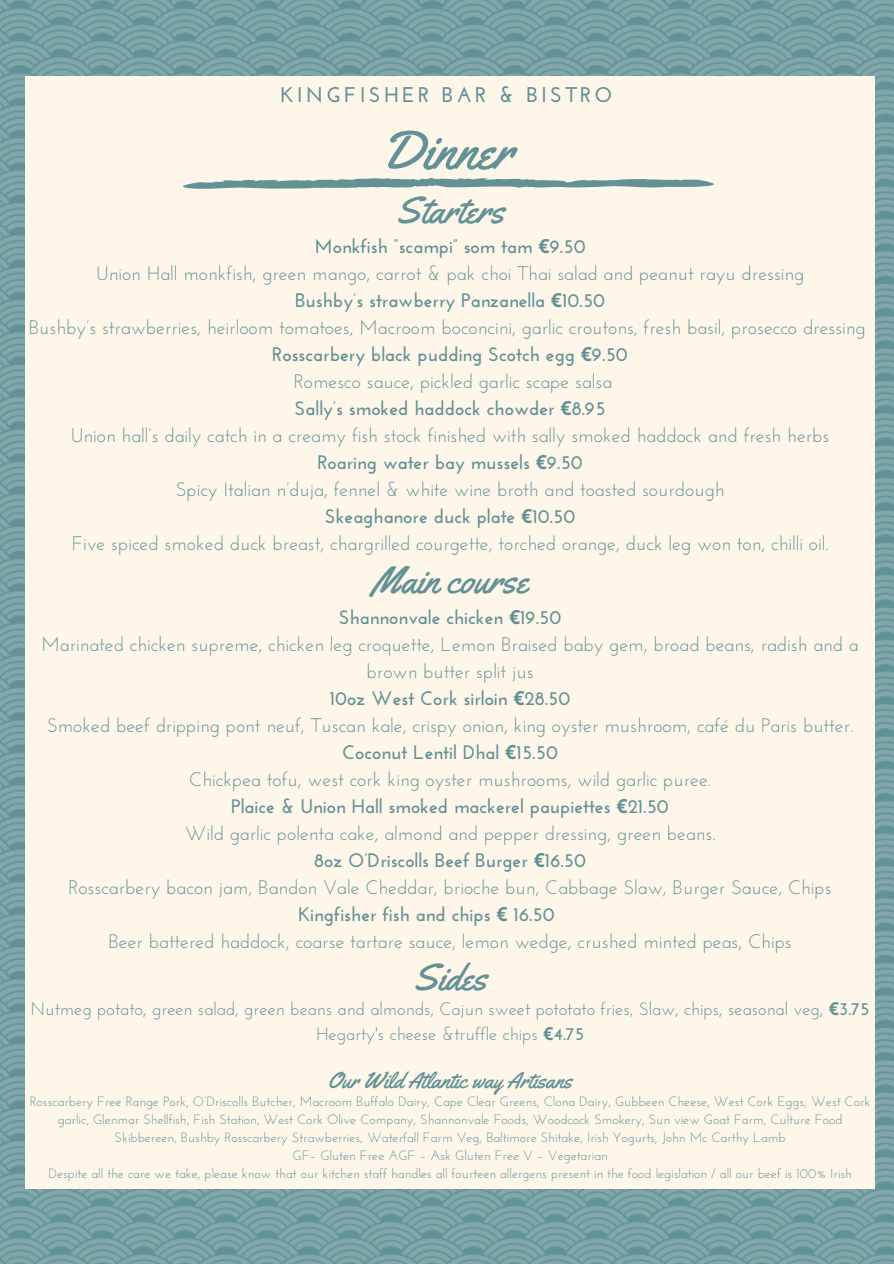
<style>
.page{position:relative;width:894px;height:1264px;background:#fff}
.page>*{position:absolute;margin:0;border:0;box-sizing:border-box;transform-origin:0 0}
.t1{font:54.6px "Yellowtail";color:#629196}
.t2{font:37.5px "Yellowtail";color:#629196}
.t3{font:22.5px "Yellowtail";color:#629196}
.t4{font:700 21.15px "Josefin Sans";letter-spacing:.15em;color:#629196}
.t5{font:19.5px/27px "Josefin Sans";color:#629196;text-align:center}
.t6{font:700 19.5px "Josefin Sans";color:#629196}
.t7{font:18px "Josefin Sans";color:#629196}
.t8{font:13.5px/18px "Josefin Sans";color:#629196;text-align:center}
.s1{font-family:"Noto Sans"}
.s2{font-family:"Noto Sans";font-weight:700}
.s3{font-weight:700}
</style>
<div class="page">
<img style="left:0;top:0;width:893px;height:1263px">
<div style="left:26px;top:76px;width:847px;height:1112px;background:#fff6ea"></div>
<svg style="left:183px;top:178px;width:531px;height:11px"></svg>
<p class="t4" style="left:281px;top:86px;width:333px">KINGFISHER BAR &amp; BISTRO</p>
<p class="t1" style="left:380px;top:116px;width:134px">Dinner</p>
<p class="t2" style="left:396px;top:187px;width:110px">Starters</p>
<p class="t6" style="left:314px;top:238px;width:273px">Monkfish “scampi” som tam <span class="s1">€</span>9.50</p>
<p class="t5" style="left:96px;top:261px;width:709px">Union Hall monkfish, green mango, carrot &amp; pak choi Thai salad and peanut rayu dressing</p>
<p class="t6" style="left:295px;top:292px;width:312px">Bushby’s strawberry Panzanella <span class="s1">€</span>10.50</p>
<p class="t5" style="left:29px;top:315px;width:838px">Bushby’s strawberries, heirloom tomatoes, Macroom boconcini, garlic croutons, fresh basil, prosecco dressing</p>
<p class="t6" style="left:272px;top:346px;width:357px">Rosscarbery black pudding Scotch egg <span class="s1">€</span>9.50</p>
<p class="t5" style="left:294px;top:369px;width:319px">Romesco sauce, pickled garlic scape salsa</p>
<p class="t6" style="left:294px;top:400px;width:312px">Sally’s smoked haddock chowder <span class="s1">€</span>8.95</p>
<p class="t5" style="left:71px;top:424px;width:759px">Union hall’s daily catch in a creamy fish stock finished with sally smoked haddock and fresh herbs</p>
<p class="t6" style="left:317px;top:454px;width:267px">Roaring water bay mussels <span class="s1">€</span>9.50</p>
<p class="t5" style="left:176px;top:478px;width:550px">Spicy Italian n’duja, fennel &amp; white wine broth and toasted sourdough</p>
<p class="t6" style="left:325px;top:508px;width:252px">Skeaghanore duck plate <span class="s1">€</span>10.50</p>
<p class="t5" style="left:72px;top:532px;width:758px">Five spiced smoked duck breast, chargrilled courgette, torched orange, duck leg won ton, chilli oil.</p>
<p class="t2" style="left:372px;top:556px;width:157px">Main course</p>
<p class="t6" style="left:338px;top:609px;width:224px">Shannonvale chicken <span class="s1">€</span>19.50</p>
<p class="t5" style="left:42px;top:632px;width:818px">Marinated chicken supreme, chicken leg croquette, Lemon Braised baby gem, broad beans, radish and a brown butter split jus</p>
<p class="t6" style="left:330px;top:690px;width:242px">10oz West Cork sirloin <span class="s1">€</span>28.50</p>
<p class="t5" style="left:47px;top:713px;width:807px">Smoked beef dripping pont neuf, Tuscan kale, crispy onion, king oyster mushroom, café du Paris butter.</p>
<p class="t6" style="left:342px;top:744px;width:217px">Coconut Lentil Dhal <span class="s1">€</span>15.50</p>
<p class="t5" style="left:189px;top:767px;width:523px">Chickpea tofu, west cork king oyster mushrooms, wild garlic puree.</p>
<p class="t6" style="left:231px;top:798px;width:439px">Plaice &amp; Union Hall smoked mackerel paupiettes <span class="s1">€</span>21.50</p>
<p class="t5" style="left:185px;top:821px;width:532px">Wild garlic polenta cake, almond and pepper dressing, green beans.</p>
<p class="t6" style="left:314px;top:852px;width:273px">8oz O’Driscolls Beef Burger <span class="s1">€</span>16.50</p>
<p class="t5" style="left:69px;top:875px;width:764px">Rosscarbery bacon jam, Bandon Vale Cheddar, brioche bun, Cabbage Slaw, Burger Sauce, Chips</p>
<p class="t6" style="left:298px;top:906px;width:258px">Kingfisher fish and chips <span class="s1">€</span> 16.50</p>
<p class="t5" style="left:108px;top:929px;width:684px">Beer battered haddock, coarse tartare sauce, lemon wedge, crushed minted peas, Chips</p>
<p class="t2" style="left:413px;top:953px;width:75px">Sides</p>
<p class="t7" style="left:31px;top:1001px;width:840px">Nutmeg potato, green salad, green beans and almonds, Cajun sweet pototato fries, Slaw, chips, seasonal veg, <span class="s2">€</span><span class="s3">3.75</span></p>
<p class="t7" style="left:316px;top:1026px;width:270px">Hegarty's cheese &amp;truffle chips <span class="s2">€</span><span class="s3">4.75</span></p>
<p class="t3" style="left:328px;top:1066px;width:246px">Our Wild Atlantic way Artisans</p>
<p class="t8" style="left:30px;top:1093px;width:841px">Rosscarbery Free Range Pork, O’Driscolls Butcher, Macroom Buffalo Dairy, Cape Clear Greens, Clona Dairy, Gubbeen Cheese, West Cork Eggs, West Cork garlic, Glenmar Shellfish, Fish Station, West Cork Olive Company, Shannonvale Foods, Woodcock Smokery, Sun view Goat Farm, Culture Food<br>Skibbereen, Bushby Rosscarbery Strawberries, Waterfall Farm Veg, Baltimore Shitake, Irish Yogurts, John Mc Carthy Lamb</p>
<p class="t8" style="left:292px;top:1147px;width:317px">GF– Gluten Free AGF – Ask Gluten Free V – Vegetarian</p>
<p class="t8" style="left:48px;top:1165px;width:804px">Despite all the care we take, please know that our kitchen staff handles all fourteen allergens present in the food legislation / all our beef is 100% Irish</p>
</div>
